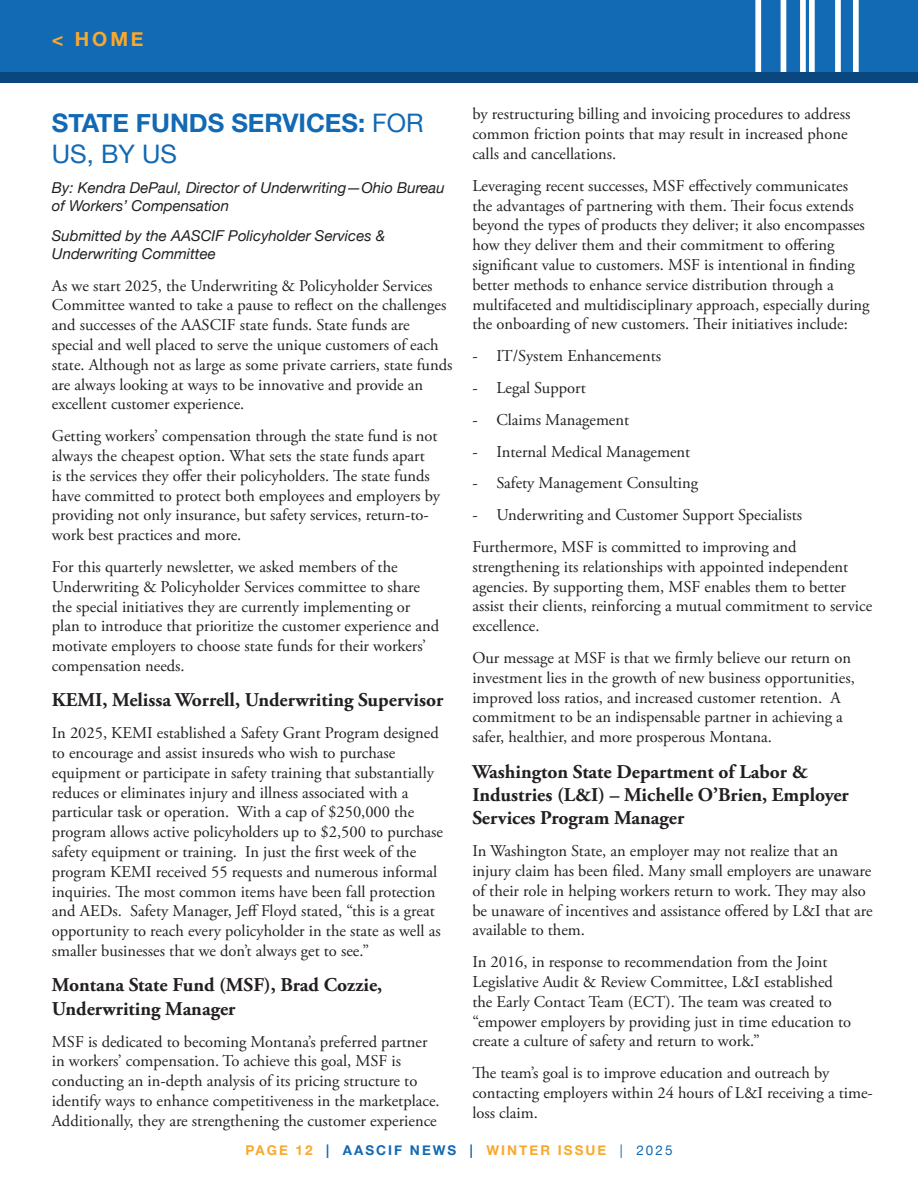
<style>
.page{position:relative;width:918px;height:1188px;background:#fff}
.page>*{position:absolute;margin:0;border:0;box-sizing:border-box;transform-origin:0 0}
.t1{font:700 25.5px/30.6px "Helvetica Neue";color:#1269b4}
.t2{font:700 19.5px/23.4px "Adobe Garamond Pro";color:#231f20}
.t3{font:700 19.5px "Helvetica Neue";color:#faa82c}
.t4{font:16.5px/19.8px "Adobe Garamond Pro";color:#231f20}
.t5{font:italic 15px/18px "Helvetica Neue";color:#231f20}
.t6{font:700 13.5px "Helvetica Neue";letter-spacing:.15em;color:#faa82c}
.s1{font-weight:400}
.s2{color:#1269b4}
.s3{font-weight:400;color:#1269b4}
</style>
<div class="page">
<div style="left:0;top:0;width:918px;height:73px;background:#1269b4"></div>
<div style="left:755px;top:0;width:6px;height:135px;background:#fff"></div>
<div style="left:781px;top:0;width:5px;height:135px;background:#fff"></div>
<div style="left:800px;top:0;width:6px;height:135px;background:#fff"></div>
<div style="left:809px;top:0;width:6px;height:135px;background:#fff"></div>
<div style="left:835px;top:0;width:6px;height:135px;background:#fff"></div>
<div style="left:853px;top:0;width:6px;height:135px;background:#fff"></div>
<div style="left:0;top:73px;width:918px;height:10px;background:#0a477f"></div>
<p class="t3" style="left:52px;top:24px;width:93px">&lt; HOME</p>
<h1 class="t1" style="left:52px;top:109px;width:373px">STATE FUNDS SERVICES: <span class="s1">FOR<br>US, BY US</span></h1>
<p class="t5" style="left:52px;top:179px;width:394px">By: Kendra DePaul, Director of Underwriting—Ohio Bureau of Workers’ Compensation</p>
<p class="t5" style="left:52px;top:227px;width:335px">Submitted by the AASCIF Policyholder Services &amp;<br>Underwriting Committee</p>
<p class="t4" style="left:52px;top:276px;width:402px">As we start 2025, the Underwriting &amp; Policyholder Services Committee wanted to take a pause to reflect on the challenges and successes of the AASCIF state funds. State funds are special and well placed to serve the unique customers of each state. Although not as large as some private carriers, state funds are always looking at ways to be innovative and provide an excellent customer experience.</p>
<p class="t4" style="left:52px;top:427px;width:390px">Getting workers’ compensation through the state fund is not always the cheapest option. What sets the state funds apart<br>is the services they offer their policyholders. The state funds have committed to protect both employees and employers by providing not only insurance, but safety services, return-to&shy;work best practices and more.</p>
<p class="t4" style="left:52px;top:558px;width:389px">For this quarterly newsletter, we asked members of the Underwriting &amp; Policyholder Services committee to share the special initiatives they are currently implementing or plan to introduce that prioritize the customer experience and motivate employers to choose state funds for their workers’ compensation needs.</p>
<p class="t2" style="left:52px;top:689px;width:393px">KEMI, Melissa Worrell, Underwriting Supervisor</p>
<p class="t4" style="left:52px;top:724px;width:393px">In 2025, KEMI established a Safety Grant Program designed to encourage and assist insureds who wish to purchase equipment or participate in safety training that substantially reduces or eliminates injury and illness associated with a particular task or operation. With a cap of $250,000 the program allows active policyholders up to $2,500 to purchase safety equipment or training. In just the first week of the program KEMI received 55 requests and numerous informal inquiries. The most common items have been fall protection and AEDs. Safety Manager, Jeff Floyd stated, “this is a great opportunity to reach every policyholder in the state as well as smaller businesses that we don’t always get to see.”</p>
<p class="t2" style="left:52px;top:974px;width:332px">Montana State Fund (MSF), Brad Cozzie,<br>Underwriting Manager</p>
<p class="t4" style="left:52px;top:1032px;width:389px">MSF is dedicated to becoming Montana’s preferred partner in workers’ compensation. To achieve this goal, MSF is conducting an in-depth analysis of its pricing structure to identify ways to enhance competitiveness in the marketplace.<br>Additionally, they are strengthening the customer experience</p>
<p class="t4" style="left:472px;top:105px;width:380px">by restructuring billing and invoicing procedures to address common friction points that may result in increased phone calls and cancellations.</p>
<p class="t4" style="left:472px;top:176px;width:399px">Leveraging recent successes, MSF effectively communicates the advantages of partnering with them. Their focus extends beyond the types of products they deliver; it also encompasses how they deliver them and their commitment to offering significant value to customers. MSF is intentional in finding better methods to enhance service distribution through a multifaceted and multidisciplinary approach, especially during the onboarding of new customers. Their initiatives include:</p>
<p class="t4" style="left:472px;top:347px;width:190px">- IT/System Enhancements</p>
<p class="t4" style="left:472px;top:378px;width:115px">- Legal Support</p>
<p class="t4" style="left:472px;top:410px;width:158px">- Claims Management</p>
<p class="t4" style="left:472px;top:442px;width:219px">- Internal Medical Management</p>
<p class="t4" style="left:472px;top:474px;width:227px">- Safety Management Consulting</p>
<p class="t4" style="left:472px;top:500px;width:331px;line-height:31.8px">- Underwriting and Customer Support Specialists<br>Furthermore, MSF is committed to improving and</p>
<p class="t4" style="left:472px;top:557px;width:401px">strengthening its relationships with appointed independent agencies. By supporting them, MSF enables them to better assist their clients, reinforcing a mutual commitment to service excellence.</p>
<p class="t4" style="left:472px;top:648px;width:384px">Our message at MSF is that we firmly believe our return on investment lies in the growth of new business opportunities, improved loss ratios, and increased customer retention. A commitment to be an indispensable partner in achieving a safer, healthier, and more prosperous Montana.</p>
<p class="t2" style="left:472px;top:760px;width:378px">Washington State Department of Labor &amp;<br>Industries (L&amp;I) – Michelle O’Brien, Employer<br>Services Program Manager</p>
<p class="t4" style="left:472px;top:842px;width:402px">In Washington State, an employer may not realize that an injury claim has been filed. Many small employers are unaware of their role in helping workers return to work. They may also be unaware of incentives and assistance offered by L&amp;I that are available to them.</p>
<p class="t4" style="left:472px;top:953px;width:380px">In 2016, in response to recommendation from the Joint Legislative Audit &amp; Review Committee, L&amp;I established the Early Contact Team (ECT). The team was created to “empower employers by providing just in time education to create a culture of safety and return to work.”</p>
<p class="t4" style="left:472px;top:1064px;width:402px">The team’s goal is to improve education and outreach by contacting employers within 24 hours of L&amp;I receiving a time&shy;loss claim.</p>
<p class="t6" style="left:245px;top:1140px;width:429px">PAGE 12 <span class="s2">| AASCIF NEWS |</span> WINTER ISSUE <span class="s3">| 2025</span></p>
</div>
